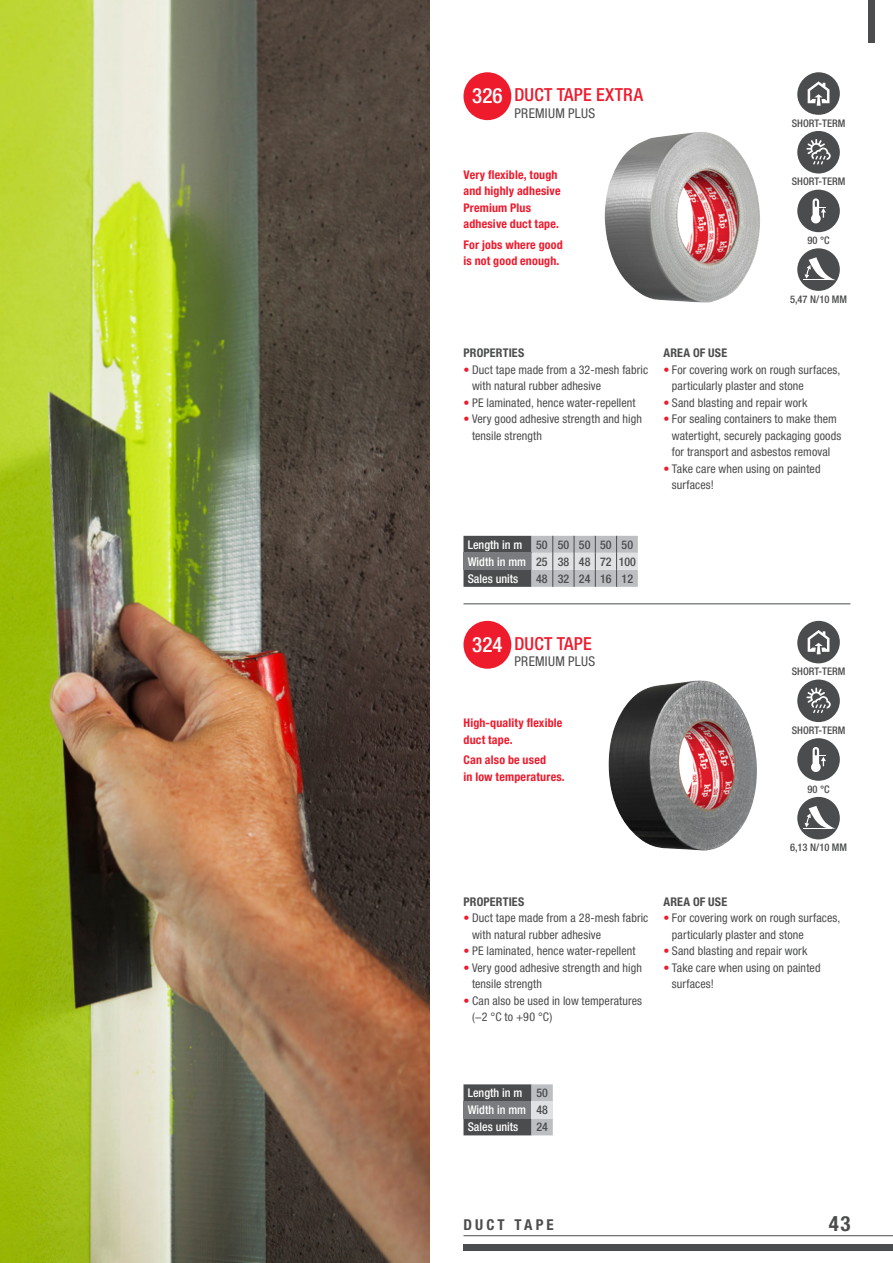
<style>
.page{position:relative;width:893px;height:1263px;background:#fff}
.page>*{position:absolute;margin:0;border:0;box-sizing:border-box;transform-origin:0 0}
.t1{font:500 condensed 21px "Helvetica Neue LT Pro";color:#fff}
.t2{font:700 condensed 21px "Helvetica Neue LT Pro";color:#4b4c4d}
.t3{font:500 condensed 18px "Helvetica Neue LT Pro";letter-spacing:.005em;color:#ee1b2d}
.t4{font:700 condensed 15px "Helvetica Neue LT Pro";letter-spacing:.21em;color:#4b4c4d}
.t5{font:condensed 13.5px "Helvetica Neue LT Pro";letter-spacing:.02em;color:#4b4c4d}
.t6{font:condensed 12px/16.5px "Helvetica Neue LT Pro";letter-spacing:.01em;color:#4b4c4d}
.t7{font:700 condensed 12px/16.5px "Helvetica Neue LT Pro";letter-spacing:.015em;color:#ee1b2d}
.t8{font:500 condensed 12px/17px "Helvetica Neue LT Pro";color:#fff;text-align:justify}
.t9{font:700 condensed 12px "Helvetica Neue LT Pro";letter-spacing:.015em;color:#4b4c4d}
.t10{font:500 condensed 12px "Helvetica Neue LT Pro";color:#4b4c4d}
.t11{font:500 condensed 10.5px "Helvetica Neue LT Pro";color:#4b4c4d}
.s1{color:#ee1b2d}
.s2{color:#4b4c4d}
</style>
<div class="page">
<img style="left:608px;top:680px;width:149px;height:170px">
<div style="left:463px;top:621px;width:48px;height:48px;background:#ee1b2d;border-radius:50%"></div>
<svg style="left:463px;top:1084px;width:90px;height:51px;background:#6a6b6d"></svg>
<div style="left:463px;top:1101px;width:68px;height:17px;background:#797b7e"></div>
<div style="left:531px;top:1101px;width:22px;height:17px;background:#e0e1e3"></div>
<div style="left:797px;top:797px;width:43px;height:42px;background:#4b4c4d;border-radius:50%"></div>
<svg style="left:803px;top:806px;width:33px;height:23px"></svg>
<div style="left:797px;top:738px;width:43px;height:43px;background:#4b4c4d;border-radius:50%"></div>
<svg style="left:811px;top:747px;width:15px;height:25px"></svg>
<div style="left:797px;top:621px;width:43px;height:42px;background:#4b4c4d;border-radius:50%"></div>
<svg style="left:808px;top:630px;width:21px;height:24px"></svg>
<div style="left:797px;top:679px;width:43px;height:43px;background:#4b4c4d;border-radius:50%"></div>
<svg style="left:806px;top:687px;width:25px;height:26px"></svg>
<img style="left:605px;top:132px;width:155px;height:171px">
<div style="left:463px;top:72px;width:48px;height:48px;background:#ee1b2d;border-radius:50%"></div>
<svg style="left:463px;top:536px;width:175px;height:51px;background:#9b9d9f"></svg>
<div style="left:797px;top:248px;width:43px;height:43px;background:#4b4c4d;border-radius:50%"></div>
<svg style="left:803px;top:257px;width:33px;height:23px"></svg>
<div style="left:797px;top:190px;width:43px;height:42px;background:#4b4c4d;border-radius:50%"></div>
<svg style="left:811px;top:198px;width:15px;height:25px"></svg>
<div style="left:797px;top:72px;width:43px;height:43px;background:#4b4c4d;border-radius:50%"></div>
<svg style="left:808px;top:81px;width:21px;height:25px"></svg>
<div style="left:797px;top:131px;width:43px;height:42px;background:#4b4c4d;border-radius:50%"></div>
<svg style="left:806px;top:139px;width:25px;height:25px"></svg>
<img style="left:0;top:0;width:429px;height:1263px">
<hr style="left:463px;top:604px;width:387px;height:1px;background:#4b4c4d">
<div style="left:463px;top:1244px;width:430px;height:6px;background:#4b4c4d"></div>
<hr style="left:463px;top:1235px;width:430px;height:1px;background:#4b4c4d">
<div style="left:868px;top:0;width:7px;height:43px;background:#4b4c4d"></div>
<h1 class="t1" style="left:472px;top:83px;width:32px">326</h1>
<h2 class="t3" style="left:514px;top:84px;width:130px">DUCT TAPE EXTRA</h2>
<p class="t5" style="left:514px;top:105px;width:82px">PREMIUM PLUS</p>
<p class="t7" style="left:463px;top:166px;width:99px">Very flexible, tough and highly adhesive<br>Premium Plus adhesive duct tape.</p>
<p class="t7" style="left:463px;top:236px;width:101px">For jobs where good is not good enough.</p>
<p class="t11" style="left:792px;top:117px;width:55px">SHORT-TERM</p>
<p class="t11" style="left:792px;top:175px;width:55px">SHORT-TERM</p>
<p class="t11" style="left:807px;top:234px;width:24px">90 °C</p>
<p class="t11" style="left:790px;top:293px;width:59px">5,47 N/10 MM</p>
<p class="t9" style="left:463px;top:346px;width:62px">PROPERTIES</p>
<p class="t6" style="left:472px;top:361px;width:178px;text-indent:-9px"><span class="s1">•</span> Duct tape made from a 32-mesh fabric with natural rubber adhesive</p>
<p class="t6" style="left:463px;top:394px;width:174px"><span class="s1">•</span> PE laminated, hence water-repellent</p>
<p class="t6" style="left:472px;top:411px;width:171px;text-indent:-9px"><span class="s1">•</span> Very good adhesive strength and high tensile strength</p>
<p class="t9" style="left:663px;top:346px;width:65px">AREA OF USE</p>
<p class="t6" style="left:672px;top:361px;width:170px;text-indent:-9px"><span class="s1">•</span> For covering work on rough surfaces, particularly plaster and stone</p>
<p class="t6" style="left:663px;top:394px;width:145px"><span class="s1">•</span> Sand blasting and repair work</p>
<p class="t6" style="left:672px;top:411px;width:171px;text-indent:-9px"><span class="s1">•</span> For sealing containers to make them watertight, securely packaging goods for transport and asbestos removal</p>
<p class="t6" style="left:672px;top:460px;width:150px;text-indent:-9px"><span class="s1">•</span> Take care when using on painted surfaces!</p>
<p class="t8" style="left:468px;top:536px;width:170px;text-align:left">Length in m <span class="s2">50 50 50 50 50<br></span>Width in mm <span class="s2">25 38 48 72 100<br></span>Sales units</p>
<p class="t10" style="left:536px;top:571px;width:98px">48 32 24 16 12</p>
<h1 class="t1" style="left:472px;top:632px;width:32px">324</h1>
<h2 class="t3" style="left:514px;top:632px;width:79px">DUCT TAPE</h2>
<p class="t5" style="left:514px;top:654px;width:82px">PREMIUM PLUS</p>
<p class="t7" style="left:463px;top:714px;width:100px">High-quality flexible duct tape.</p>
<p class="t7" style="left:463px;top:752px;width:103px">Can also be used<br>in low temperatures.</p>
<p class="t11" style="left:792px;top:665px;width:55px">SHORT-TERM</p>
<p class="t11" style="left:792px;top:724px;width:55px">SHORT-TERM</p>
<p class="t11" style="left:807px;top:782px;width:24px">90 °C</p>
<p class="t11" style="left:790px;top:841px;width:59px">6,13 N/10 MM</p>
<p class="t9" style="left:463px;top:894px;width:62px">PROPERTIES</p>
<p class="t6" style="left:472px;top:910px;width:178px;text-indent:-9px"><span class="s1">•</span> Duct tape made from a 28-mesh fabric with natural rubber adhesive</p>
<p class="t6" style="left:463px;top:943px;width:174px"><span class="s1">•</span> PE laminated, hence water-repellent</p>
<p class="t6" style="left:472px;top:959px;width:171px;text-indent:-9px"><span class="s1">•</span> Very good adhesive strength and high tensile strength</p>
<p class="t6" style="left:472px;top:992px;width:172px;text-indent:-9px"><span class="s1">•</span> Can also be used in low temperatures (−2 °C to +90 °C)</p>
<p class="t9" style="left:663px;top:894px;width:65px">AREA OF USE</p>
<p class="t6" style="left:672px;top:910px;width:170px;text-indent:-9px"><span class="s1">•</span> For covering work on rough surfaces, particularly plaster and stone</p>
<p class="t6" style="left:663px;top:943px;width:145px"><span class="s1">•</span> Sand blasting and repair work</p>
<p class="t6" style="left:672px;top:959px;width:150px;text-indent:-9px"><span class="s1">•</span> Take care when using on painted surfaces!</p>
<p class="t8" style="left:468px;top:1084px;width:82px">Length in m <span class="s2">50<br></span>Width in mm <span class="s2">48<br></span>Sales units</p>
<p class="t10" style="left:536px;top:1120px;width:13px">24</p>
<p class="t4" style="left:463px;top:1216px;width:92px">DUCT TAPE</p>
<h1 class="t2" style="left:829px;top:1211px;width:23px">43</h1>
</div>
